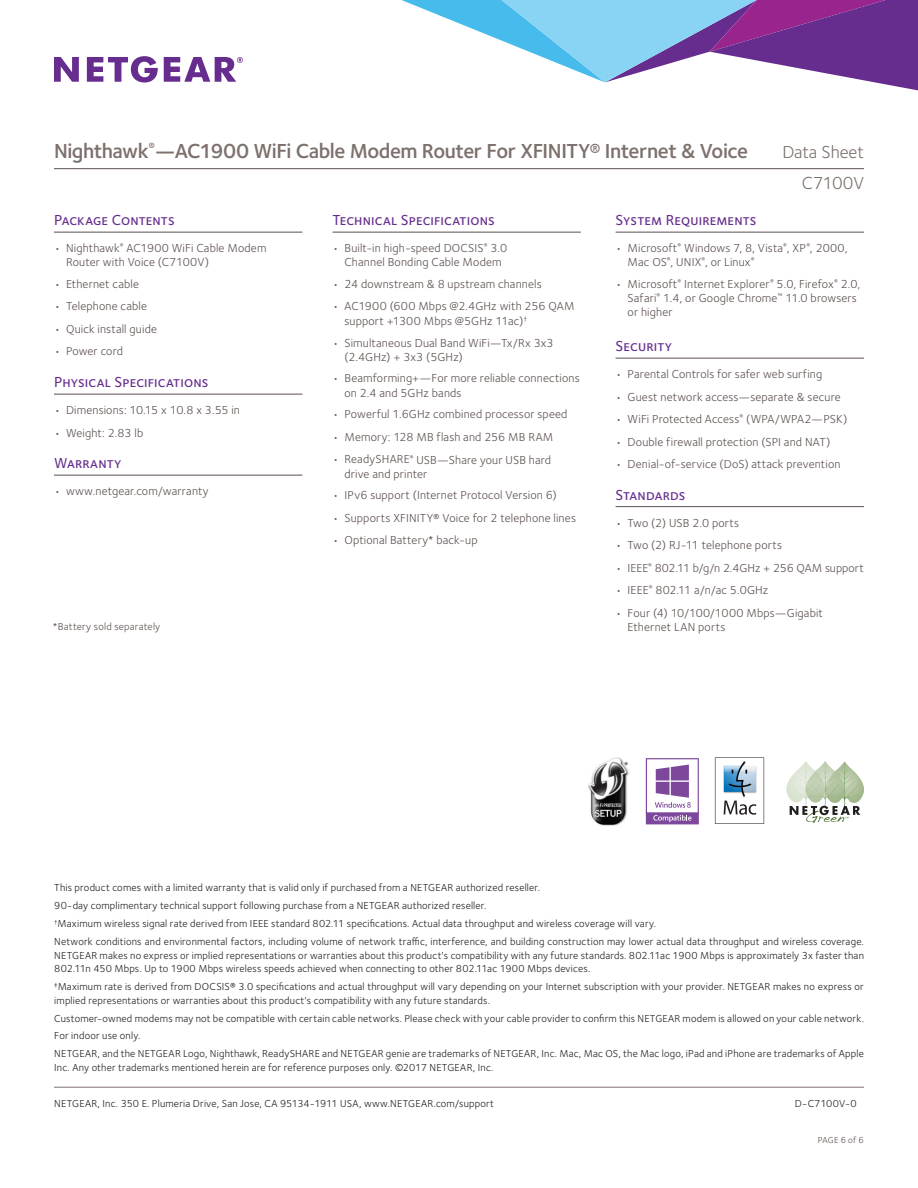
<style>
.page{position:relative;width:918px;height:1188px;background:#fff}
.page>*{position:absolute;margin:0;border:0;box-sizing:border-box;transform-origin:0 0}
.t1{font:600 21px "Foundry Sterling";letter-spacing:-.02em;color:#7d716c}
.t2{font:18px/31.5px "Foundry Sterling";letter-spacing:-.01em;color:#7d716c;text-align:right}
.t3{font:500 15px "Foundry Sterling";letter-spacing:.01em;color:#662d8e}
.t4{font:12px/14.2px "Foundry Sterling";letter-spacing:.015em;color:#5d514e}
.t5{font:10.5px/18px "Foundry Sterling";letter-spacing:.015em;color:#231f20}
.t6{font:10.5px "Foundry Sterling";letter-spacing:.02em;color:#5d514e}
.t7{font:9px "Foundry Sterling";letter-spacing:.01em;color:#5d514e}
</style>
<div class="page">
<svg style="left:401px;top:0;width:517px;height:91px"></svg>
<svg style="left:164px;top:57px;width:79px;height:25px"></svg>
<svg style="left:54px;top:57px;width:25px;height:25px"></svg>
<svg style="left:87px;top:56px;width:71px;height:27px"></svg>
<hr style="left:54px;top:168px;width:810px;height:1px;background:#5d514e">
<hr style="left:54px;top:1087px;width:810px;height:1px;background:#7d716c">
<hr style="left:54px;top:232px;width:248px;height:1px;background:#5d514e">
<hr style="left:54px;top:394px;width:248px;height:1px;background:#5d514e">
<hr style="left:54px;top:475px;width:248px;height:1px;background:#5d514e">
<hr style="left:332px;top:232px;width:249px;height:1px;background:#5d514e">
<hr style="left:616px;top:232px;width:248px;height:1px;background:#5d514e">
<hr style="left:616px;top:358px;width:248px;height:1px;background:#5d514e">
<hr style="left:616px;top:506px;width:248px;height:1px;background:#5d514e">
<img style="left:588px;top:757px;width:41px;height:69px">
<svg style="left:786px;top:761px;width:78px;height:62px"></svg>
<svg style="left:715px;top:757px;width:49px;height:67px"></svg>
<img style="left:719px;top:759px;width:41px;height:41px">
<svg style="left:646px;top:758px;width:53px;height:66px"></svg>
<h1 class="t1" style="left:54px;top:138px;width:695px">Nighthawk<sup>®</sup>—AC1900 WiFi Cable Modem Router For XFINITY® Internet &amp; Voice</h1>
<h2 class="t2" style="left:782px;top:136px;width:83px">Data Sheet<br>C7100V</h2>
<h3 class="t3" style="left:54px;top:211px;width:122px">Package Contents</h3>
<p class="t4" style="left:66px;top:241px;width:202px;text-indent:-12px">• Nighthawk<sup>®</sup> AC1900 WiFi Cable Modem<br>Router with Voice (C7100V)</p>
<p class="t4" style="left:54px;top:277px;width:87px">• Ethernet cable</p>
<p class="t4" style="left:54px;top:299px;width:94px">• Telephone cable</p>
<p class="t4" style="left:54px;top:322px;width:104px">• Quick install guide</p>
<p class="t4" style="left:54px;top:344px;width:71px">• Power cord</p>
<h3 class="t3" style="left:54px;top:373px;width:156px">Physical Specifications</h3>
<p class="t4" style="left:54px;top:403px;width:188px">• Dimensions: 10.15 x 10.8 x 3.55 in</p>
<p class="t4" style="left:54px;top:425px;width:91px">• Weight: 2.83 lb</p>
<h3 class="t3" style="left:54px;top:454px;width:69px">Warranty</h3>
<p class="t4" style="left:54px;top:484px;width:156px">• www.netgear.com/warranty</p>
<h3 class="t3" style="left:332px;top:211px;width:164px">Technical Specifications</h3>
<p class="t4" style="left:332px;top:241px;width:176px;text-align:center">• Built-in high-speed DOCSIS<sup>®</sup> 3.0<br>Channel Bonding Cable Modem</p>
<p class="t4" style="left:332px;top:277px;width:211px">• 24 downstream &amp; 8 upstream channels</p>
<p class="t4" style="left:344px;top:299px;width:232px;text-indent:-12px">• AC1900 (600 Mbps @2.4GHz with 256 QAM support +1300 Mbps @5GHz 11ac)<sup>†</sup></p>
<p class="t4" style="left:344px;top:335px;width:211px;text-indent:-12px">• Simultaneous Dual Band WiFi—Tx/Rx 3x3 (2.4GHz) + 3x3 (5GHz)</p>
<p class="t4" style="left:344px;top:371px;width:237px;text-indent:-12px">• Beamforming+—For more reliable connections on 2.4 and 5GHz bands</p>
<p class="t4" style="left:332px;top:407px;width:237px">• Powerful 1.6GHz combined processor speed</p>
<p class="t4" style="left:332px;top:430px;width:223px">• Memory: 128 MB flash and 256 MB RAM</p>
<p class="t4" style="left:344px;top:452px;width:208px;text-indent:-12px">• ReadySHARE<sup>®</sup> USB—Share your USB hard drive and printer</p>
<p class="t4" style="left:332px;top:488px;width:226px">• IPv6 support (Internet Protocol Version 6)</p>
<p class="t4" style="left:332px;top:511px;width:245px">• Supports XFINITY® Voice for 2 telephone lines</p>
<p class="t4" style="left:332px;top:533px;width:147px">• Optional Battery* back-up</p>
<h3 class="t3" style="left:616px;top:211px;width:142px">System Requirements</h3>
<p class="t4" style="left:628px;top:241px;width:221px;text-indent:-12px">• Microsoft<sup>®</sup> Windows 7, 8, Vista<sup>®</sup>, XP<sup>®</sup>, 2000,<br>Mac OS<sup>®</sup>, UNIX<sup>®</sup>, or Linux<sup>®</sup></p>
<p class="t4" style="left:628px;top:277px;width:234px;text-indent:-12px">• Microsoft<sup>®</sup> Internet Explorer<sup>®</sup> 5.0, Firefox<sup>®</sup> 2.0,<br>Safari<sup>®</sup> 1.4, or Google Chrome<sup>™</sup> 11.0 browsers or higher</p>
<h3 class="t3" style="left:616px;top:337px;width:58px">Security</h3>
<p class="t4" style="left:616px;top:367px;width:208px">• Parental Controls for safer web surfing</p>
<p class="t4" style="left:616px;top:389px;width:227px">• Guest network access—separate &amp; secure</p>
<p class="t4" style="left:616px;top:412px;width:233px">• WiFi Protected Access<sup>®</sup> (WPA/WPA2—PSK)</p>
<p class="t4" style="left:616px;top:434px;width:216px">• Double firewall protection (SPI and NAT)</p>
<p class="t4" style="left:616px;top:457px;width:226px">• Denial-of-service (DoS) attack prevention</p>
<h3 class="t3" style="left:616px;top:486px;width:71px">Standards</h3>
<p class="t4" style="left:616px;top:515px;width:125px">• Two (2) USB 2.0 ports</p>
<p class="t4" style="left:616px;top:538px;width:168px">• Two (2) RJ-11 telephone ports</p>
<p class="t4" style="left:616px;top:560px;width:250px">• IEEE<sup>®</sup> 802.11 b/g/n 2.4GHz + 256 QAM support</p>
<p class="t4" style="left:616px;top:583px;width:154px">• IEEE<sup>®</sup> 802.11 a/n/ac 5.0GHz</p>
<p class="t4" style="left:616px;top:605px;width:209px">• Four (4) 10/100/1000 Mbps—Gigabit</p>
<p class="t6" style="left:53px;top:620px;width:109px">*Battery sold separately</p>
<p class="t4" style="left:628px;top:620px;width:99px">Ethernet LAN ports</p>
<p class="t5" style="left:54px;top:879px;width:811px">This product comes with a limited warranty that is valid only if purchased from a NETGEAR authorized reseller.<br>90-day complimentary technical support following purchase from a NETGEAR authorized reseller.<br><sup>†</sup>Maximum wireless signal rate derived from IEEE standard 802.11 specifications. Actual data throughput and wireless coverage will vary.<br>Network conditions and environmental factors, including volume of network traffic, interference, and building construction may lower actual data throughput and wireless coverage.</p>
<p class="t5" style="left:54px;top:948px;width:811px;line-height:13.5px">NETGEAR makes no express or implied representations or warranties about this product's compatibility with any future standards. 802.11ac 1900 Mbps is approximately 3x faster than<br>802.11n 450 Mbps. Up to 1900 Mbps wireless speeds achieved when connecting to other 802.11ac 1900 Mbps devices.</p>
<p class="t5" style="left:54px;top:980px;width:811px;line-height:13.5px"><sup>‡</sup>Maximum rate is derived from DOCSIS® 3.0 specifications and actual throughput will vary depending on your Internet subscription with your provider. NETGEAR makes no express or implied representations or warranties about this product's compatibility with any future standards.</p>
<p class="t5" style="left:54px;top:1009px;width:811px">Customer-owned modems may not be compatible with certain cable networks. Please check with your cable provider to confirm this NETGEAR modem is allowed on your cable network.<br>For indoor use only.<br>NETGEAR, and the NETGEAR Logo, Nighthawk, ReadySHARE and NETGEAR genie are trademarks of NETGEAR, Inc. Mac, Mac OS, the Mac logo, iPad and iPhone are trademarks of Apple</p>
<p class="t5" style="left:54px;top:1059px;width:441px">Inc. Any other trademarks mentioned herein are for reference purposes only. ©2017 NETGEAR, Inc.</p>
<p class="t5" style="left:54px;top:1095px;width:441px">NETGEAR, Inc. 350 E. Plumeria Drive, San Jose, CA 95134-1911 USA, www.NETGEAR.com/support</p>
<p class="t5" style="left:795px;top:1095px;width:63px">D-C7100V-0</p>
<p class="t7" style="left:818px;top:1135px;width:47px">PAGE 6 of 6</p>
</div>
